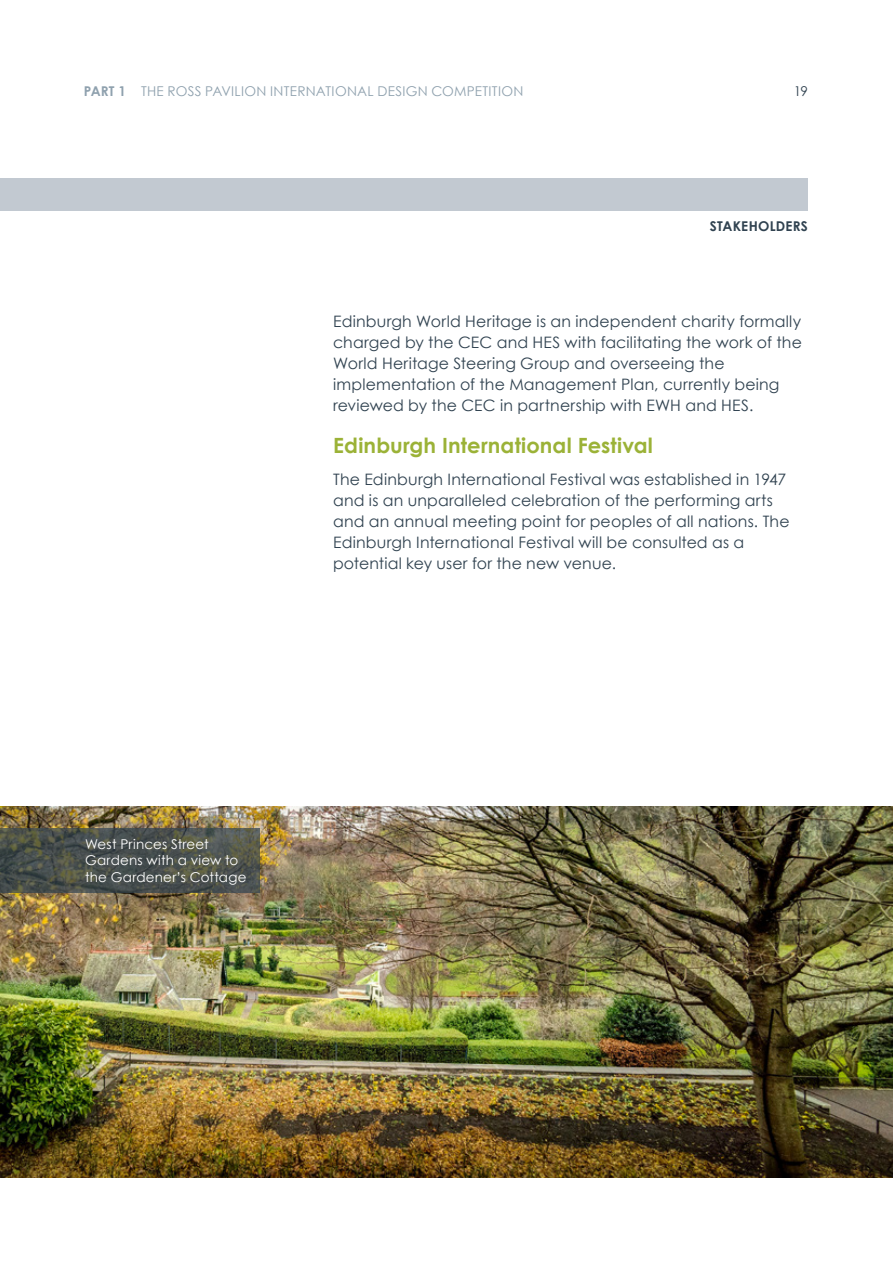
<style>
.page{position:relative;width:893px;height:1263px;background:#fff}
.page>*{position:absolute;margin:0;border:0;box-sizing:border-box;transform-origin:0 0}
.t1{font:700 21px "Century Gothic";letter-spacing:.01em;color:#9bb237}
.t2{font:15.75px/21px "Century Gothic";letter-spacing:.01em;color:#304250}
.t3{font:13.5px/16.5px "Century Gothic";letter-spacing:.015em;color:#fff}
.t4{font:13.5px "Century Gothic";letter-spacing:.02em;color:#8fa1ae}
.t5{font:700 13.5px "Century Gothic";letter-spacing:.015em;color:#304250}
.t6{font:13.5px "Century Gothic";color:#304250}
.s1{font-weight:700}
</style>
<div class="page">
<img style="left:0;top:806px;width:893px;height:372px">
<svg style="left:0;top:828px;width:260px;height:64px;background:#4b514b"></svg>
<div style="left:0;top:178px;width:808px;height:33px;background:#c2c9d1"></div>
<p class="t4" style="left:84px;top:83px;width:441px"><span class="s1">PART 1</span> THE ROSS PAVILION INTERNATIONAL DESIGN COMPETITION</p>
<p class="t6" style="left:794px;top:83px;width:16px">19</p>
<p class="t5" style="left:710px;top:218px;width:100px">STAKEHOLDERS</p>
<p class="t2" style="left:333px;top:311px;width:470px">Edinburgh World Heritage is an independent charity formally charged by the CEC and HES with facilitating the work of the World Heritage Steering Group and overseeing the implementation of the Management Plan, currently being reviewed by the CEC in partnership with EWH and HES.</p>
<h1 class="t1" style="left:333px;top:432px;width:321px">Edinburgh International Festival</h1>
<p class="t2" style="left:333px;top:468px;width:458px">The Edinburgh International Festival was established in 1947 and is an unparalleled celebration of the performing arts and an annual meeting point for peoples of all nations. The Edinburgh International Festival will be consulted as a potential key user for the new venue.</p>
<p class="t3" style="left:85px;top:835px;width:163px">West Princes Street<br>Gardens with a view to the Gardener’s Cottage</p>
</div>
